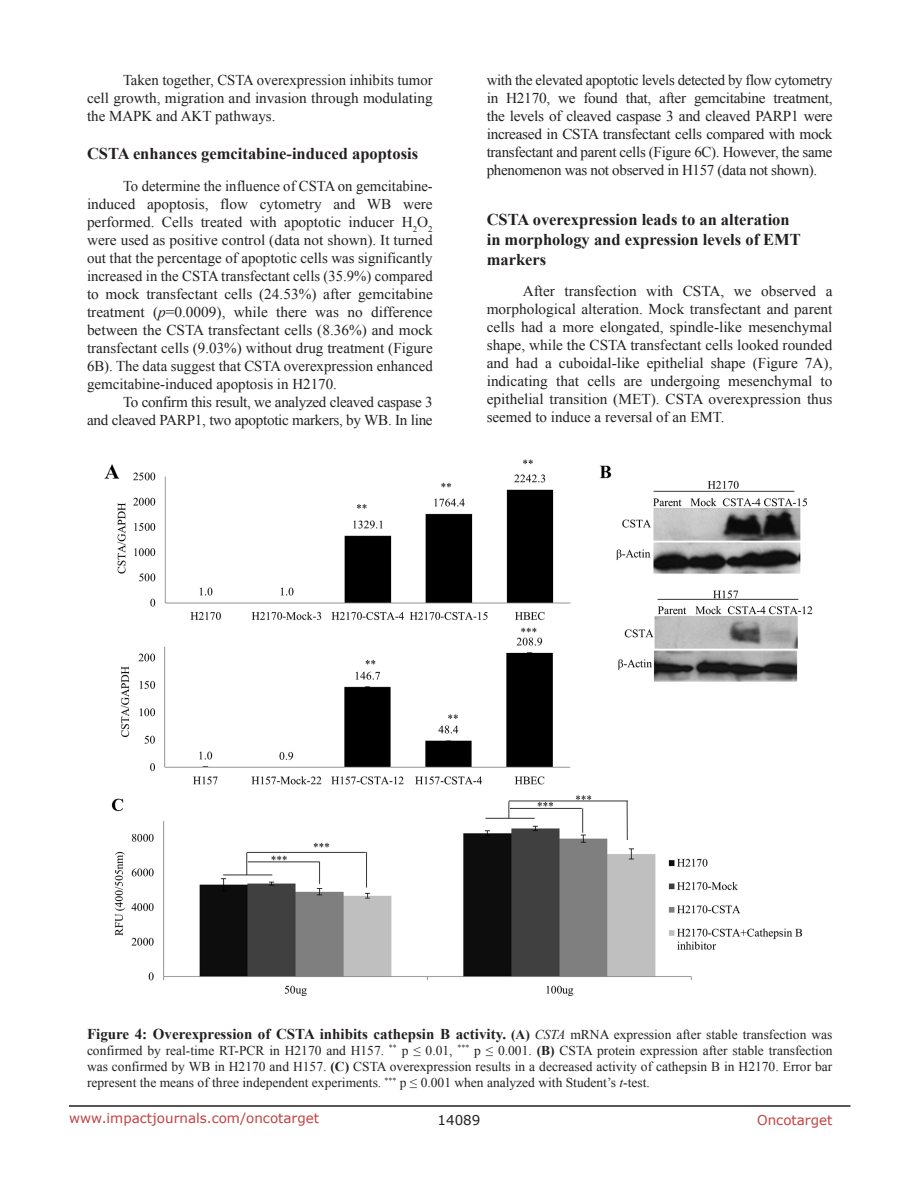
<style>
.page{position:relative;width:918px;height:1188px;background:#fff}
.page>*{position:absolute;margin:0;border:0;box-sizing:border-box;transform-origin:0 0}
.SubHeading{font:700 16.5px/19.8px "Times New Roman";color:#231f20}
.BodyText{font:15px/18px "Times New Roman";color:#231f20;text-align:justify}
.figuretext{font:700 15px "Times New Roman";color:#231f20}
.BodyText-2{font:15px/18px "Times New Roman";letter-spacing:-.02em;color:#231f20;text-align:right}
.figuretext-2{font:13.5px/16.2px "Times New Roman";color:#231f20;text-align:justify}
.t1{font:13.5px "Verdana";color:#c24141}
.t2{font:13.5px "Verdana";color:#231f20}
.s1{font-style:italic}
.s2{font-size:13.5px}
.s3{font-weight:400;font-style:italic;font-size:13.5px}
.s4{font-weight:400;font-size:13.5px}
.s5{font-weight:700}
</style>
<div class="page">
<hr style="left:69px;top:1105px;width:781px;height:2px;background:#231f20">
<img style="left:104px;top:459px;width:709px;height:537px">
<p class="BodyText" style="left:87px;top:71px;width:347px;text-indent:36px">Taken together, CSTA overexpression inhibits tumor cell growth, migration and invasion through modulating the MAPK and AKT pathways.</p>
<p class="SubHeading" style="left:87px;top:143px;width:333px">CSTA enhances gemcitabine-induced apoptosis</p>
<p class="BodyText" style="left:87px;top:176px;width:347px;text-indent:36px">To determine the influence of CSTA on gemcitabine&shy;induced apoptosis, flow cytometry and WB were performed. Cells treated with apoptotic inducer H<sub>2</sub>O<sub>2 </sub>were used as positive control (data not shown). It turned out that the percentage of apoptotic cells was significantly increased in the CSTA transfectant cells (35.9%) compared to mock transfectant cells (24.53%) after gemcitabine treatment (<span class="s1">p</span>=0.0009), while there was no difference between the CSTA transfectant cells (8.36%) and mock transfectant cells (9.03%) without drug treatment (Figure 6B). The data suggest that CSTA overexpression enhanced gemcitabine-induced apoptosis in H2170.</p>
<p class="BodyText-2" style="left:87px;top:392px;width:347px">To confirm this result, we analyzed cleaved caspase 3<br>and cleaved PARP1, two apoptotic markers, by WB. In line</p>
<p class="BodyText" style="left:487px;top:71px;width:347px">with the elevated apoptotic levels detected by flow cytometry in H2170, we found that, after gemcitabine treatment, the levels of cleaved caspase 3 and cleaved PARP1 were increased in CSTA transfectant cells compared with mock transfectant and parent cells (Figure 6C). However, the same phenomenon was not observed in H157 (data not shown).</p>
<p class="SubHeading" style="left:487px;top:209px;width:316px">CSTA overexpression leads to an alteration in morphology and expression levels of EMT markers</p>
<p class="BodyText" style="left:487px;top:282px;width:347px;text-indent:36px">After transfection with CSTA, we observed a morphological alteration. Mock transfectant and parent cells had a more elongated, spindle-like mesenchymal shape, while the CSTA transfectant cells looked rounded and had a cuboidal-like epithelial shape (Figure 7A), indicating that cells are undergoing mesenchymal to epithelial transition (MET). CSTA overexpression thus seemed to induce a reversal of an EMT.</p>
<p class="figuretext" style="left:87px;top:1023px;width:747px">Figure 4: Overexpression of CSTA inhibits cathepsin B activity. <span class="s2">(A)</span> <span class="s3">CSTA</span> <span class="s4">mRNA expression after stable transfection was</span></p>
<p class="figuretext-2" style="left:87px;top:1042px;width:747px">confirmed by real-time RT-PCR in H2170 and H157. <sup>**</sup> p ≤ 0.01, <sup>***</sup> p ≤ 0.001. <span class="s5">(B)</span> CSTA protein expression after stable transfection was confirmed by WB in H2170 and H157. <span class="s5">(C)</span> CSTA overexpression results in a decreased activity of cathepsin B in H2170. Error bar represent the means of three independent experiments. <sup>***</sup> p ≤ 0.001 when analyzed with Student’s <span class="s1">t</span>-test.</p>
<p class="t1" style="left:69px;top:1109px;width:252px">www.impactjournals.com/oncotarget</p>
<p class="t2" style="left:438px;top:1111px;width:44px">14089</p>
<p class="t1" style="left:757px;top:1111px;width:77px">Oncotarget</p>
</div>
